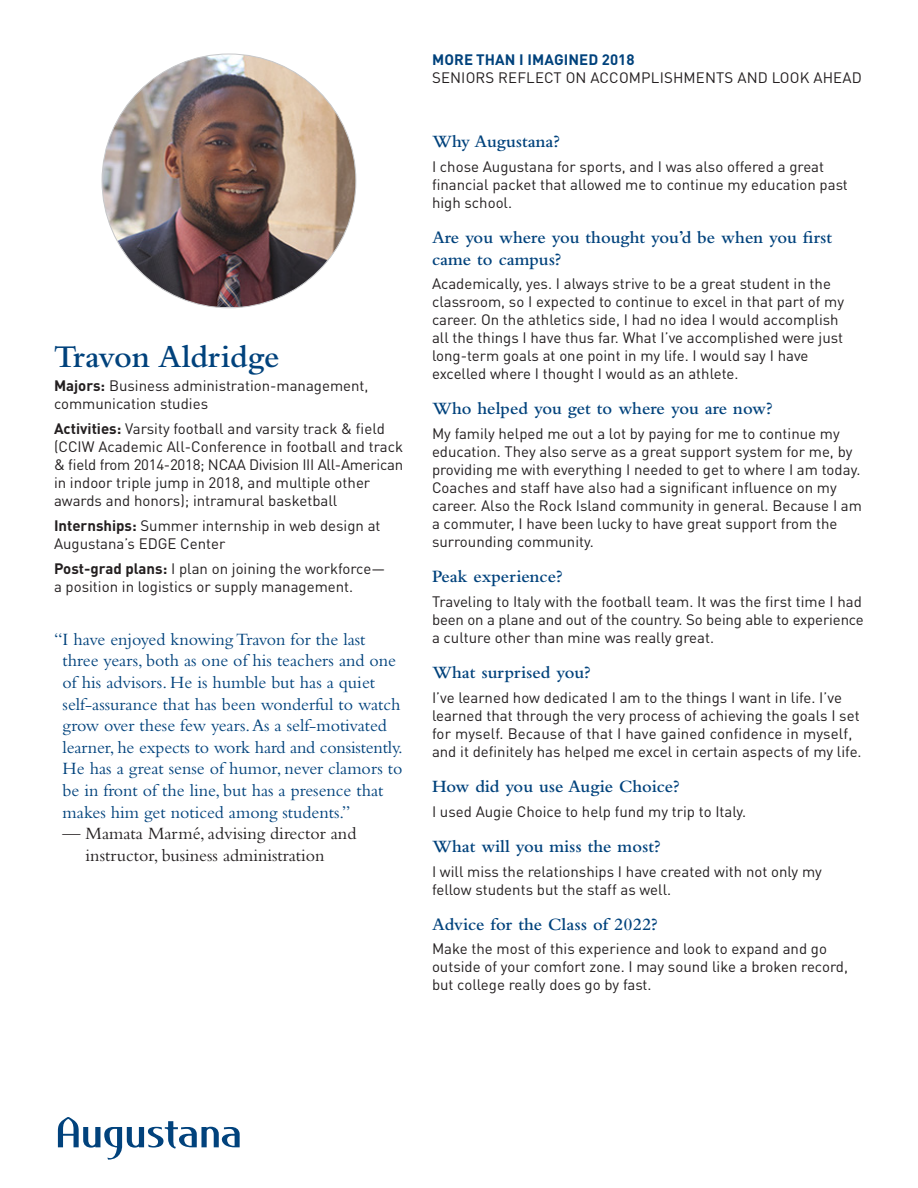
<style>
.page{position:relative;width:918px;height:1188px;background:#fff}
.page>*{position:absolute;margin:0;border:0;box-sizing:border-box;transform-origin:0 0}
.Subhead{font:600 33px "Bembo Std";color:#01427c}
.t1{font:18px/21.6px "Bembo Std";color:#01427c}
.Subhead-2{font:600 18px/21.6px "Bembo Std";color:#01427c}
.t2{font:18px/21.6px "Bembo Std";color:#231f20;text-align:center}
.Body_Copy{font:15px/18px "DINOT";color:#231f20}
.t3{font:700 15px "DINOT";letter-spacing:.01em;color:#01427c}
.s1{font-weight:700}
</style>
<div class="page">
<svg style="left:58px;top:1117px;width:182px;height:43px"></svg>
<img style="left:102px;top:54px;width:254px;height:253px">
<p class="Subhead" style="left:54px;top:338px;width:227px">Travon Aldridge</p>
<p class="Body_Copy" style="left:54px;top:376px;width:316px"><span class="s1">Majors:</span> Business administration-management, communication studies</p>
<p class="Body_Copy" style="left:54px;top:419px;width:351px"><span class="s1">Activities:</span> Varsity football and varsity track &amp; field (CCIW Academic All-Conference in football and track &amp; field from 2014-2018; NCAA Division III All-American in indoor triple jump in 2018, and multiple other awards and honors); intramural basketball</p>
<p class="Body_Copy" style="left:54px;top:516px;width:328px"><span class="s1">Internships:</span> Summer internship in web design at<br>Augustana’s EDGE Center</p>
<p class="Body_Copy" style="left:54px;top:559px;width:333px"><span class="s1">Post-grad plans:</span> I plan on joining the workforce— a position in logistics or supply management.</p>
<p class="t1" style="left:63px;top:628px;width:342px;text-indent:-9px">“I have enjoyed knowing Travon for the last three years, both as one of his teachers and one of his advisors. He is humble but has a quiet self-assurance that has been wonderful to watch grow over these few years. As a self-motivated learner, he expects to work hard and consistently.<br>He has a great sense of humor, never clamors to be in front of the line, but has a presence that makes him get noticed among students.”</p>
<p class="t2" style="left:63px;top:822px;width:295px">— Mamata Marmé, advising director and instructor, business administration</p>
<p class="t3" style="left:432px;top:50px;width:204px">MORE THAN I IMAGINED 2018</p>
<p class="Body_Copy" style="left:432px;top:68px;width:431px">SENIORS REFLECT ON ACCOMPLISHMENTS AND LOOK AHEAD</p>
<p class="Subhead-2" style="left:432px;top:131px;width:129px">Why Augustana?</p>
<p class="Body_Copy" style="left:432px;top:157px;width:417px">I chose Augustana for sports, and I was also offered a great financial packet that allowed me to continue my education past high school.</p>
<p class="Subhead-2" style="left:432px;top:227px;width:402px">Are you where you thought you’d be when you first came to campus?</p>
<p class="Body_Copy" style="left:432px;top:274px;width:414px">Academically, yes. I always strive to be a great student in the classroom, so I expected to continue to excel in that part of my career. On the athletics side, I had no idea I would accomplish all the things I have thus far. What I’ve accomplished were just long-term goals at one point in my life. I would say I have excelled where I thought I would as an athlete.</p>
<p class="Subhead-2" style="left:432px;top:398px;width:342px">Who helped you get to where you are now?</p>
<p class="Body_Copy" style="left:432px;top:424px;width:432px">My family helped me out a lot by paying for me to continue my education. They also serve as a great support system for me, by providing me with everything I needed to get to where I am today.<br>Coaches and staff have also had a significant influence on my career. Also the Rock Island community in general. Because I am a commuter, I have been lucky to have great support from the surrounding community.</p>
<p class="Subhead-2" style="left:432px;top:566px;width:132px">Peak experience?</p>
<p class="Body_Copy" style="left:432px;top:592px;width:433px">Traveling to Italy with the football team. It was the first time I had been on a plane and out of the country. So being able to experience a culture other than mine was really great.</p>
<p class="Subhead-2" style="left:432px;top:662px;width:160px">What surprised you?</p>
<p class="Body_Copy" style="left:432px;top:688px;width:431px">I’ve learned how dedicated I am to the things I want in life. I’ve learned that through the very process of achieving the goals I set for myself. Because of that I have gained confidence in myself, and it definitely has helped me excel in certain aspects of my life.</p>
<p class="Subhead-2" style="left:432px;top:776px;width:249px">How did you use Augie Choice?</p>
<p class="Body_Copy" style="left:432px;top:802px;width:316px">I used Augie Choice to help fund my trip to Italy.</p>
<p class="Subhead-2" style="left:432px;top:835px;width:230px">What will you miss the most?</p>
<p class="Body_Copy" style="left:432px;top:862px;width:391px">I will miss the relationships I have created with not only my fellow students but the staff as well.</p>
<p class="Subhead-2" style="left:432px;top:913px;width:227px">Advice for the Class of 2022?</p>
<p class="Body_Copy" style="left:432px;top:939px;width:417px">Make the most of this experience and look to expand and go outside of your comfort zone. I may sound like a broken record, but college really does go by fast.</p>
</div>
